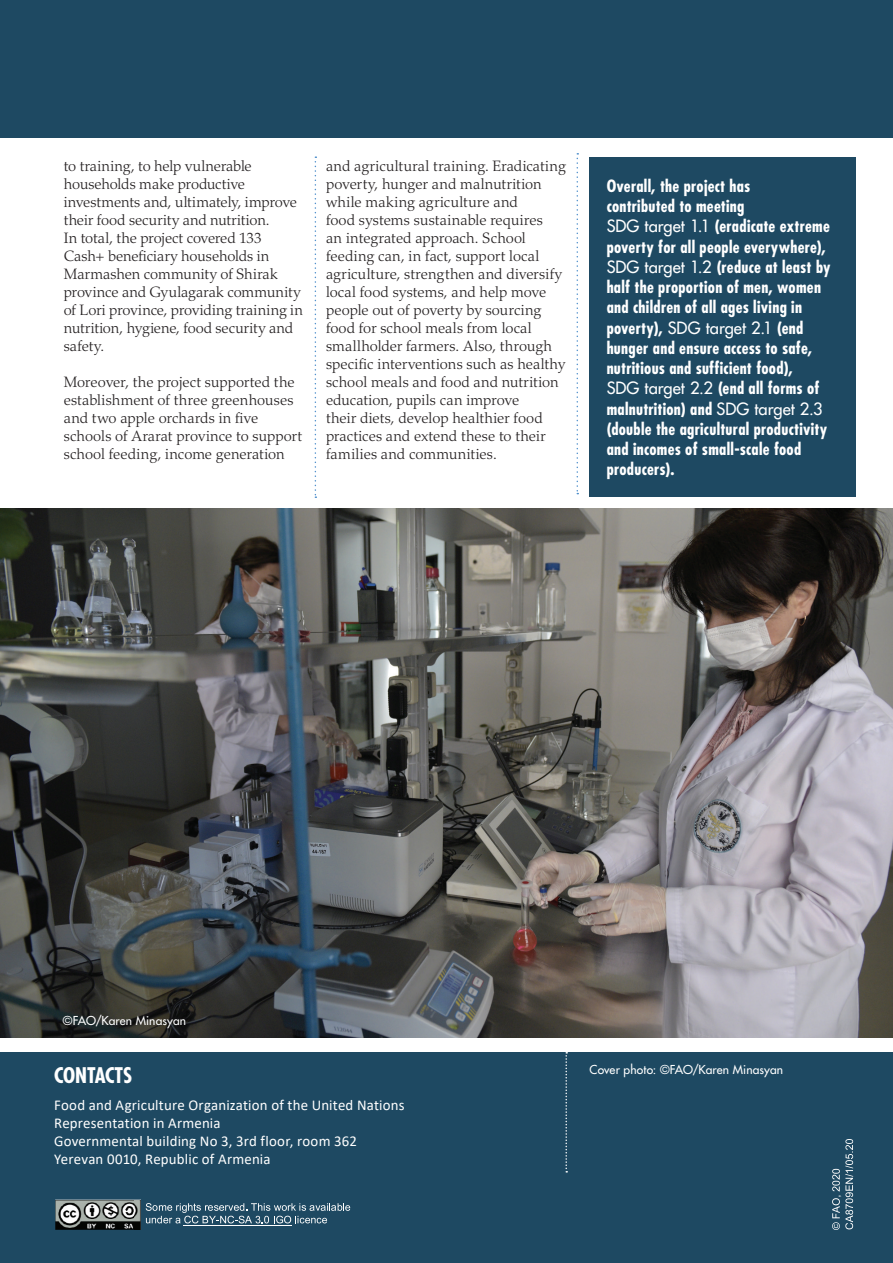
<style>
.page{position:relative;width:893px;height:1263px;background:#fff}
.page>*{position:absolute;margin:0;border:0;box-sizing:border-box;transform-origin:0 0}
.t1{font:700 condensed 21px "Futura Std";letter-spacing:-.01em;color:#fff}
.t2{font:700 condensed 16.5px/20.2px "Futura Std";letter-spacing:.015em;color:#fff}
.t3{font:300 15px/18px "Palatino LT Std";color:#231f20}
.t4{font:15px/18px "Calibri";letter-spacing:.01em;color:#fff}
.t5{font:500 12px "Futura Std";letter-spacing:.01em;color:#fff}
.s1{font-weight:500;font-stretch:normal}
</style>
<div class="page">
<div style="left:0;top:0;width:893px;height:137px;background:#1e4962"></div>
<svg style="left:576px;top:153px;width:2px;height:341px"></svg>
<svg style="left:315px;top:156px;width:1px;height:342px"></svg>
<div style="left:0;top:1052px;width:893px;height:211px;background:#1e4962"></div>
<svg style="left:565px;top:1052px;width:2px;height:120px"></svg>
<img style="left:0;top:508px;width:893px;height:529px">
<div style="left:590px;top:157px;width:266px;height:339px;background:#1e4962"></div>
<svg style="left:146px;top:1203px;width:204px;height:20px"></svg>
<hr style="left:184px;top:1225px;width:108px;height:1px;background:#fff">
<img style="left:55px;top:1199px;width:86px;height:31px">
<img style="left:134px;top:1201px;width:7px;height:29px">
<svg style="left:832px;top:1139px;width:21px;height:91px"></svg>
<p class="t3" style="left:64px;top:157px;width:241px">to training, to help vulnerable households make productive investments and, ultimately, improve their food security and nutrition.<br>In total, the project covered 133<br>Cash+ beneficiary households in<br>Marmashen community of Shirak province and Gyulagarak community of Lori province, providing training in nutrition, hygiene, food security and safety.</p>
<p class="t3" style="left:64px;top:373px;width:240px">Moreover, the project supported the establishment of three greenhouses and two apple orchards in five schools of Ararat province to support school feeding, income generation</p>
<p class="t3" style="left:326px;top:157px;width:241px">and agricultural training. Eradicating poverty, hunger and malnutrition while making agriculture and<br>food systems sustainable requires<br>an integrated approach. School feeding can, in fact, support local agriculture, strengthen and diversify local food systems, and help move people out of poverty by sourcing food for school meals from local smallholder farmers. Also, through specific interventions such as healthy school meals and food and nutrition education, pupils can improve<br>their diets, develop healthier food practices and extend these to their families and communities.</p>
<p class="t2" style="left:607px;top:176px;width:225px">Overall, the project has<br>contributed to meeting<br><span class="s1">SDG target 1.1</span> (eradicate extreme poverty for all people everywhere),<br><span class="s1">SDG target 1.2</span> (reduce at least by half the proportion of men, women and children of all ages living in poverty), <span class="s1">SDG target 2.1</span> (end hunger and ensure access to safe, nutritious and sufficient food),<br><span class="s1">SDG target 2.2</span> (end all forms of malnutrition) and <span class="s1">SDG target 2.3 </span>(double the agricultural productivity and incomes of small-scale food producers).</p>
<p class="t5" style="left:63px;top:1013px;width:125px">©FAO/Karen Minasyan</p>
<h1 class="t1" style="left:54px;top:1062px;width:80px">CONTACTS</h1>
<p class="t4" style="left:54px;top:1095px;width:352px">Food and Agriculture Organization of the United Nations Representation in Armenia<br>Governmental building No 3, 3rd floor, room 362<br>Yerevan 0010, Republic of Armenia</p>
<p class="t5" style="left:590px;top:1062px;width:195px">Cover photo: ©FAO/Karen Minasyan</p>
</div>
